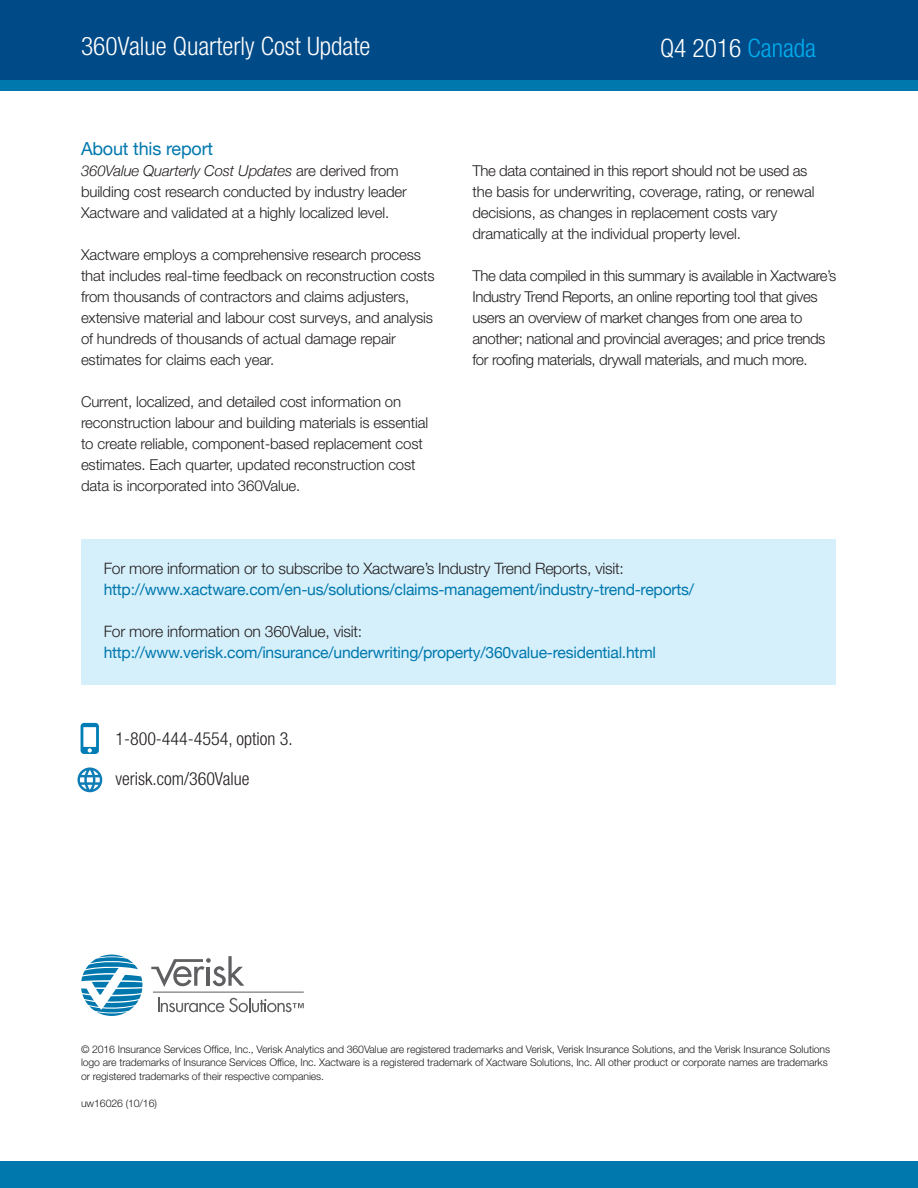
<style>
.page{position:relative;width:918px;height:1188px;background:#fff}
.page>*{position:absolute;margin:0;border:0;box-sizing:border-box;transform-origin:0 0}
.t1{font:300 condensed 25.5px "Helvetica Neue";color:#fff}
.t2{font:300 condensed 18px "Helvetica Neue";color:#231f20}
.t3{font:18px "Helvetica Neue";letter-spacing:-.01em;color:#0078ae}
.t4{font:15.75px "Helvetica Neue";letter-spacing:-.015em;color:#0078ae}
.t5{font:300 15.75px "Helvetica Neue";letter-spacing:-.015em;color:#231f20}
.t6{font:300 15px/21px "Helvetica Neue";letter-spacing:-.01em;color:#231f20}
.t7{font:300 10.5px/13.5px "Helvetica Neue";letter-spacing:-.01em;color:#231f20}
.s1{color:#00aeef}
.s2{font-style:italic}
</style>
<div class="page">
<div style="left:82px;top:539px;width:754px;height:145px;background:#d6f0fb"></div>
<div style="left:0;top:0;width:918px;height:81px;background:#004a87"></div>
<div style="left:0;top:1161px;width:918px;height:27px;background:#0078ae"></div>
<div style="left:0;top:80px;width:918px;height:11px;background:#0078ae"></div>
<svg style="left:81px;top:955px;width:61px;height:61px"></svg>
<svg style="left:151px;top:956px;width:93px;height:31px"></svg>
<hr style="left:153px;top:992px;width:151px;height:1px;background:#5f5f62">
<svg style="left:158px;top:998px;width:146px;height:14px"></svg>
<svg style="left:81px;top:723px;width:18px;height:31px"></svg>
<svg style="left:77px;top:767px;width:25px;height:25px"></svg>
<p class="t1" style="left:81px;top:31px;width:291px">360Value Quarterly Cost Update</p>
<p class="t1" style="left:660px;top:33px;width:158px">Q4 2016 <span class="s1">Canada</span></p>
<p class="t3" style="left:81px;top:135px;width:134px">About this report</p>
<p class="t6" style="left:81px;top:160px;width:327px"><span class="s2">360Value Quarterly Cost Updates</span> are derived from building cost research conducted by industry leader<br>Xactware and validated at a highly localized level.</p>
<p class="t6" style="left:81px;top:244px;width:355px">Xactware employs a comprehensive research process that includes real-time feedback on reconstruction costs from thousands of contractors and claims adjusters, extensive material and labour cost surveys, and analysis of hundreds of thousands of actual damage repair estimates for claims each year.</p>
<p class="t6" style="left:81px;top:391px;width:349px">Current, localized, and detailed cost information on reconstruction labour and building materials is essential to create reliable, component-based replacement cost estimates. Each quarter, updated reconstruction cost data is incorporated into 360Value.</p>
<p class="t6" style="left:472px;top:160px;width:344px">The data contained in this report should not be used as the basis for underwriting, coverage, rating, or renewal decisions, as changes in replacement costs vary dramatically at the individual property level.</p>
<p class="t6" style="left:472px;top:265px;width:365px">The data compiled in this summary is available in Xactware’s Industry Trend Reports, an online reporting tool that gives users an overview of market changes from one area to another; national and provincial averages; and price trends for roofing materials, drywall materials, and much more.</p>
<p class="t5" style="left:104px;top:559px;width:522px">For more information or to subscribe to Xactware’s Industry Trend Reports, visit:</p>
<p class="t4" style="left:104px;top:578px;width:592px">http://www.xactware.com/en-us/solutions/claims-management/industry-trend-reports/</p>
<p class="t5" style="left:104px;top:622px;width:260px">For more information on 360Value, visit:</p>
<p class="t4" style="left:104px;top:641px;width:554px">http://www.verisk.com/insurance/underwriting/property/360value-residential.html</p>
<p class="t2" style="left:115px;top:728px;width:179px">1-800-444-4554, option 3.</p>
<p class="t2" style="left:115px;top:769px;width:136px">verisk.com/360Value</p>
<p class="t7" style="left:81px;top:1042px;width:751px">© 2016 Insurance Services Office, Inc., Verisk Analytics and 360Value are registered trademarks and Verisk, Verisk Insurance Solutions, and the Verisk Insurance Solutions logo are trademarks of Insurance Services Office, Inc. Xactware is a registered trademark of Xactware Solutions, Inc. All other product or corporate names are trademarks or registered trademarks of their respective companies.</p>
<p class="t7" style="left:81px;top:1096px;width:77px">uw16026 (10/16)</p>
</div>
